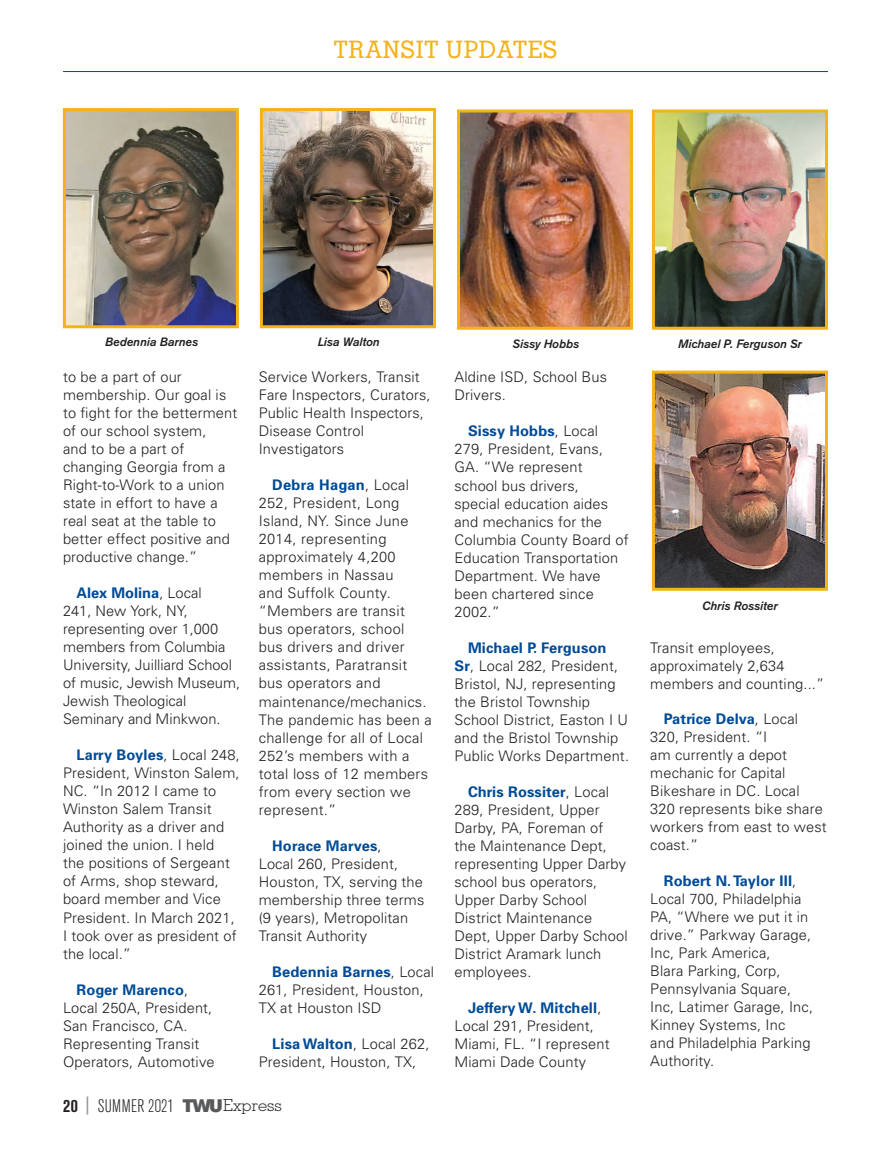
<style>
.page{position:relative;width:891px;height:1175px;background:#fff}
.page>*{position:absolute;margin:0;border:0;box-sizing:border-box;transform-origin:0 0}
.t1{font:500 24px "Memphis";letter-spacing:.02em;color:#f3b31b}
.t2{font:300 condensed 18px "Akzidenz Grotesk BE";letter-spacing:.015em;color:#231f20}
.t3{font:300 14.7px/18px "Univers";letter-spacing:.01em;color:#231f20}
.t4{font:italic 500 12px "Akzidenz Grotesk BE";color:#231f20}
.s1{font-weight:700;color:#014b97}
.s2{font-weight:700}
.s3{font-weight:500;color:#939598}
.s4{font-family:"Akzidenz Grotesk BE Super";font-weight:400;font-stretch:normal;color:#57585a}
.s5{font-family:"Memphis";font-stretch:normal;font-size:16.5px}
</style>
<div class="page">
<hr style="left:63px;top:71px;width:765px;height:1px;background:#014b97">
<img style="left:67px;top:112px;width:168px;height:212px">
<div style="left:63px;top:108px;width:176px;height:220px;border:3px solid #f3b31b"></div>
<img style="left:264px;top:112px;width:168px;height:212px">
<div style="left:260px;top:108px;width:176px;height:220px;border:3px solid #f3b31b"></div>
<img style="left:656px;top:113px;width:168px;height:213px">
<div style="left:652px;top:109px;width:176px;height:221px;border:3px solid #f3b31b"></div>
<img style="left:656px;top:374px;width:168px;height:213px">
<div style="left:652px;top:370px;width:176px;height:221px;border:3px solid #f3b31b"></div>
<img style="left:461px;top:113px;width:168px;height:213px">
<div style="left:457px;top:109px;width:176px;height:221px;border:3px solid #f3b31b"></div>
<h1 class="t1" style="left:333px;top:34px;width:226px">TRANSIT UPDATES</h1>
<p class="t4" style="left:105px;top:335px;width:94px">Bedennia Barnes</p>
<p class="t4" style="left:318px;top:335px;width:63px">Lisa Walton</p>
<p class="t4" style="left:678px;top:337px;width:125px">Michael P. Ferguson Sr</p>
<p class="t4" style="left:513px;top:337px;width:68px">Sissy Hobbs</p>
<p class="t3" style="left:63px;top:367px;width:176px">to be a part of our membership. Our goal is to fight for the betterment of our school system,<br>and to be a part of changing Georgia from a<br>Right-to-Work to a union state in effort to have a real seat at the table to better effect positive and productive change.”</p>
<p class="t3" style="left:63px;top:583px;width:179px;text-indent:13px"><span class="s1">Alex Molina</span>, Local<br>241, New York, NY, representing over 1,000 members from Columbia<br>University, Juilliard School of music, Jewish Museum,<br>Jewish Theological<br>Seminary and Minkwon.</p>
<p class="t3" style="left:63px;top:745px;width:178px;text-indent:13px"><span class="s1">Larry Boyles</span>, Local 248,<br>President, Winston Salem,<br>NC. “In 2012 I came to<br>Winston Salem Transit<br>Authority as a driver and joined the union. I held<br>the positions of Sergeant of Arms, shop steward, board member and Vice<br>President. In March 2021,<br>I took over as president of the local.”</p>
<p class="t3" style="left:63px;top:980px;width:153px;text-indent:13px"><span class="s1">Roger Marenco</span>,<br>Local 250A, President,<br>San Francisco, CA.<br>Representing Transit<br>Operators, Automotive</p>
<p class="t3" style="left:259px;top:368px;width:173px">Service Workers, Transit<br>Fare Inspectors, Curators,<br>Public Health Inspectors,<br>Disease Control<br>Investigators</p>
<p class="t3" style="left:259px;top:476px;width:175px;text-indent:13px"><span class="s1">Debra Hagan</span>, Local<br>252, President, Long<br>Island, NY. Since June<br>2014, representing approximately 4,200 members in Nassau<br>and Suffolk County. “Members are transit bus operators, school bus drivers and driver assistants, Paratransit bus operators and maintenance/mechanics.<br>The pandemic has been a challenge for all of Local<br>252’s members with a total loss of 12 members from every section we represent.”</p>
<p class="t3" style="left:259px;top:836px;width:167px;text-indent:13px"><span class="s1">Horace Marves</span>,<br>Local 260, President,<br>Houston, TX, serving the membership three terms (9 years), Metropolitan<br>Transit Authority</p>
<p class="t3" style="left:259px;top:962px;width:177px;text-indent:13px"><span class="s1">Bedennia Barnes</span>, Local<br>261, President, Houston,<br>TX at Houston ISD</p>
<p class="t3" style="left:259px;top:1034px;width:172px;text-indent:13px"><span class="s1">Lisa Walton</span>, Local 262,<br>President, Houston, TX,</p>
<p class="t2" style="left:63px;top:1096px;width:220px"><span class="s2">20</span> <span class="s3">|</span> SUMMER 2021 <span class="s4">TWU</span><span class="s5">Express</span></p>
<p class="t3" style="left:455px;top:368px;width:154px">Aldine ISD, School Bus<br>Drivers.</p>
<p class="t3" style="left:455px;top:422px;width:176px;text-indent:13px"><span class="s1">Sissy Hobbs</span>, Local<br>279, President, Evans,<br>GA. “We represent school bus drivers,<br>special education aides and mechanics for the<br>Columbia County Board of<br>Education Transportation<br>Department. We have been chartered since<br>2002.”</p>
<p class="t3" style="left:455px;top:638px;width:176px;text-indent:13px"><span class="s1">Michael P. Ferguson<br>Sr</span>, Local 282, President,<br>Bristol, NJ, representing the Bristol Township<br>School District, Easton I U and the Bristol Township<br>Public Works Department.</p>
<p class="t3" style="left:455px;top:782px;width:175px;text-indent:13px"><span class="s1">Chris Rossiter</span>, Local<br>289, President, Upper<br>Darby, PA, Foreman of the Maintenance Dept, representing Upper Darby school bus operators,<br>Upper Darby School<br>District Maintenance<br>Dept, Upper Darby School<br>District Aramark lunch employees.</p>
<p class="t3" style="left:455px;top:998px;width:157px;text-indent:13px"><span class="s1">Jeffery W. Mitchell</span>,<br>Local 291, President,<br>Miami, FL. “I represent<br>Miami Dade County</p>
<p class="t4" style="left:702px;top:599px;width:77px">Chris Rossiter</p>
<p class="t3" style="left:650px;top:638px;width:176px">Transit employees, approximately 2,634 members and counting...”</p>
<p class="t3" style="left:650px;top:709px;width:178px;text-indent:13px"><span class="s1">Patrice Delva</span>, Local<br>320, President. “I<br>am currently a depot mechanic for Capital<br>Bikeshare in DC. Local<br>320 represents bike share workers from east to west coast.”</p>
<p class="t3" style="left:650px;top:871px;width:164px;text-indent:13px"><span class="s1">Robert N. Taylor III</span>,<br>Local 700, Philadelphia<br>PA, “Where we put it in drive.” Parkway Garage,<br>Inc, Park America,<br>Blara Parking, Corp,<br>Pennsylvania Square,<br>Inc, Latimer Garage, Inc,<br>Kinney Systems, Inc<br>and Philadelphia Parking<br>Authority.</p>
</div>
